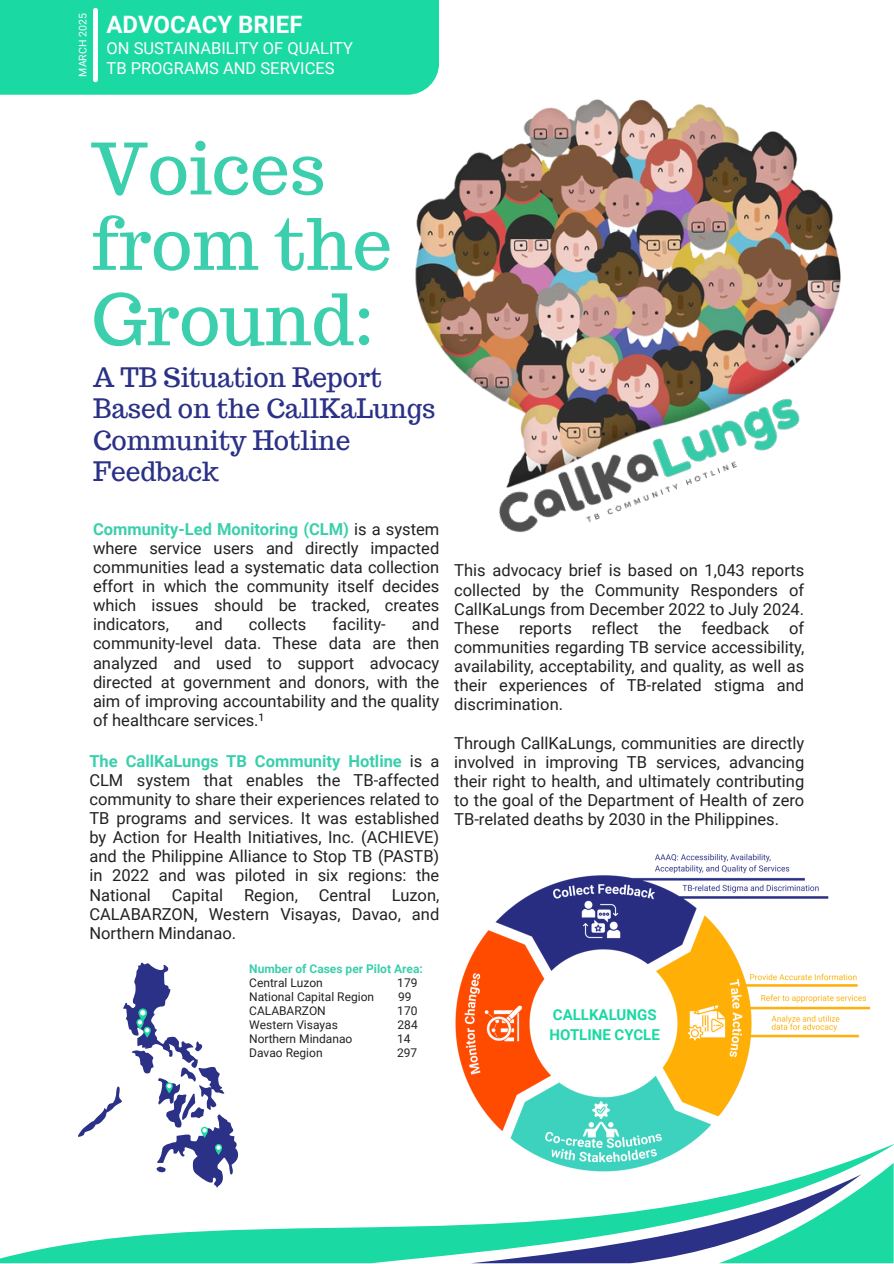
<style>
.page{position:relative;width:894px;height:1264px;background:#fff}
.page>*{position:absolute;margin:0;border:0;box-sizing:border-box;transform-origin:0 0}
.t1{font:70.5px/75.3px "Trocchi";color:#3bcfad}
.t2{font:26.25px/31.5px "Trocchi";color:#2a3186}
.t3{font:700 24px "Roboto";color:#fefefe}
.t4{font:16.5px/19.2px "Roboto";color:#232222;text-align:justify}
.t5{font:16.5px/19.2px "Roboto";color:#fefefe}
.t6{font:700 15px/20.2px "Roboto";color:#1ad9a3}
.t7{font:12px "Roboto";color:#232222}
.t8{font:700 12px "Roboto";color:#3bcfad}
.t9{font:10.5px "Roboto";color:#fefefe}
.t10{font:10.5px "Roboto";color:#000}
.s1{font-weight:700;color:#3bcfad}
</style>
<div class="page">
<img style="left:415px;top:99px;width:426px;height:272px">
<div style="left:0;top:0;width:439px;height:95px;background:#1ad9a3"></div>
<hr style="left:93px;top:8px;width:4px;height:74px;background:#fff;border-radius:2px">
<img style="left:462px;top:358px;width:379px;height:175px">
<svg style="left:0;top:1187px;width:470px;height:76px"></svg>
<svg style="left:470px;top:1209px;width:423px;height:54px"></svg>
<img style="left:399px;top:853px;width:494px;height:356px">
<svg style="left:78px;top:962px;width:161px;height:225px"></svg>
<h4 class="t9" style="left:77px;top:77px;width:65px;rotate:-90deg">MARCH 2025</h4>
<p class="t3" style="left:106px;top:11px;width:197px">ADVOCACY BRIEF</p>
<p class="t5" style="left:106px;top:39px;width:248px">ON SUSTAINABILITY OF QUALITY<br>TB PROGRAMS AND SERVICES</p>
<h5 class="t1" style="left:91px;top:131px;width:302px">Voices from the<br>Ground:</h5>
<p class="t2" style="left:93px;top:361px;width:344px">A TB Situation Report<br>Based on the CallKaLungs<br>Community Hotline<br>Feedback</p>
<p class="t4" style="left:93px;top:519px;width:348px"><span class="s1">Community-Led Monitoring (CLM)</span> is a system where service users and directly impacted communities lead a systematic data collection effort in which the community itself decides which issues should be tracked, creates indicators,</p>
<p class="t4" style="left:195px;top:615px;width:29px">and</p>
<p class="t4" style="left:249px;top:615px;width:59px">collects</p>
<p class="t4" style="left:332px;top:615px;width:55px">facility-</p>
<p class="t4" style="left:93px;top:615px;width:348px;text-indent:319px">and community-level data. These data are then analyzed and used to support advocacy directed at government and donors, with the aim of improving accountability and the quality of healthcare services.</p>
<p class="t10" style="left:258px;top:711px;width:7px">1</p>
<h1 class="t4" style="left:89px;top:751px;width:351px"><span class="s1">The CallKaLungs TB Community Hotline</span> is a CLM system that enables the TB-affected community to share their experiences related to TB programs and services. It was established by Action for Health Initiatives, Inc. (ACHIEVE) and the Philippine Alliance to Stop TB (PASTB) in 2022 and was piloted in six regions: the National</h1>
<h1 class="t4" style="left:172px;top:885px;width:53px">Capital</h1>
<h1 class="t4" style="left:244px;top:885px;width:55px">Region,</h1>
<h1 class="t4" style="left:319px;top:885px;width:54px">Central</h1>
<h1 class="t4" style="left:89px;top:885px;width:351px;text-indent:302px">Luzon, CALABARZON, Western Visayas, Davao, and Northern Mindanao.</h1>
<p class="t8" style="left:249px;top:962px;width:175px">Number of Cases per Pilot Area:</p>
<h3 class="t7" style="left:249px;top:976px;width:75px">Central Luzon</h3>
<h3 class="t7" style="left:397px;top:976px;width:22px">179</h3>
<h6 class="t7" style="left:249px;top:990px;width:126px">National Capital Region</h6>
<h6 class="t7" style="left:398px;top:990px;width:15px">99</h6>
<p class="t7" style="left:249px;top:1004px;width:78px">CALABARZON</p>
<p class="t7" style="left:397px;top:1004px;width:22px">170</p>
<h6 class="t7" style="left:249px;top:1018px;width:90px">Western Visayas</h6>
<h6 class="t7" style="left:397px;top:1018px;width:22px">284</h6>
<h6 class="t7" style="left:249px;top:1032px;width:105px">Northern Mindanao</h6>
<h6 class="t7" style="left:397px;top:1032px;width:15px">14</h6>
<h6 class="t7" style="left:249px;top:1046px;width:75px">Davao Region</h6>
<h6 class="t7" style="left:397px;top:1046px;width:22px">297</h6>
<p class="t4" style="left:454px;top:561px;width:351px">This advocacy brief is based on 1,043 reports collected by the Community Responders of CallKaLungs from December 2022 to July 2024.<br>These reports reflect the feedback of communities regarding TB service accessibility, availability, acceptability, and quality, as well as their experiences of TB-related stigma and discrimination.</p>
<h2 class="t4" style="left:454px;top:733px;width:351px">Through CallKaLungs, communities are directly involved in improving TB services, advancing their right to health, and ultimately contributing to the goal of the Department of Health of zero TB-related deaths by 2030 in the Philippines.</h2>
<p class="t6" style="left:549px;top:1004px;width:112px">CALLKALUNGS<br>HOTLINE CYCLE</p>
</div>
